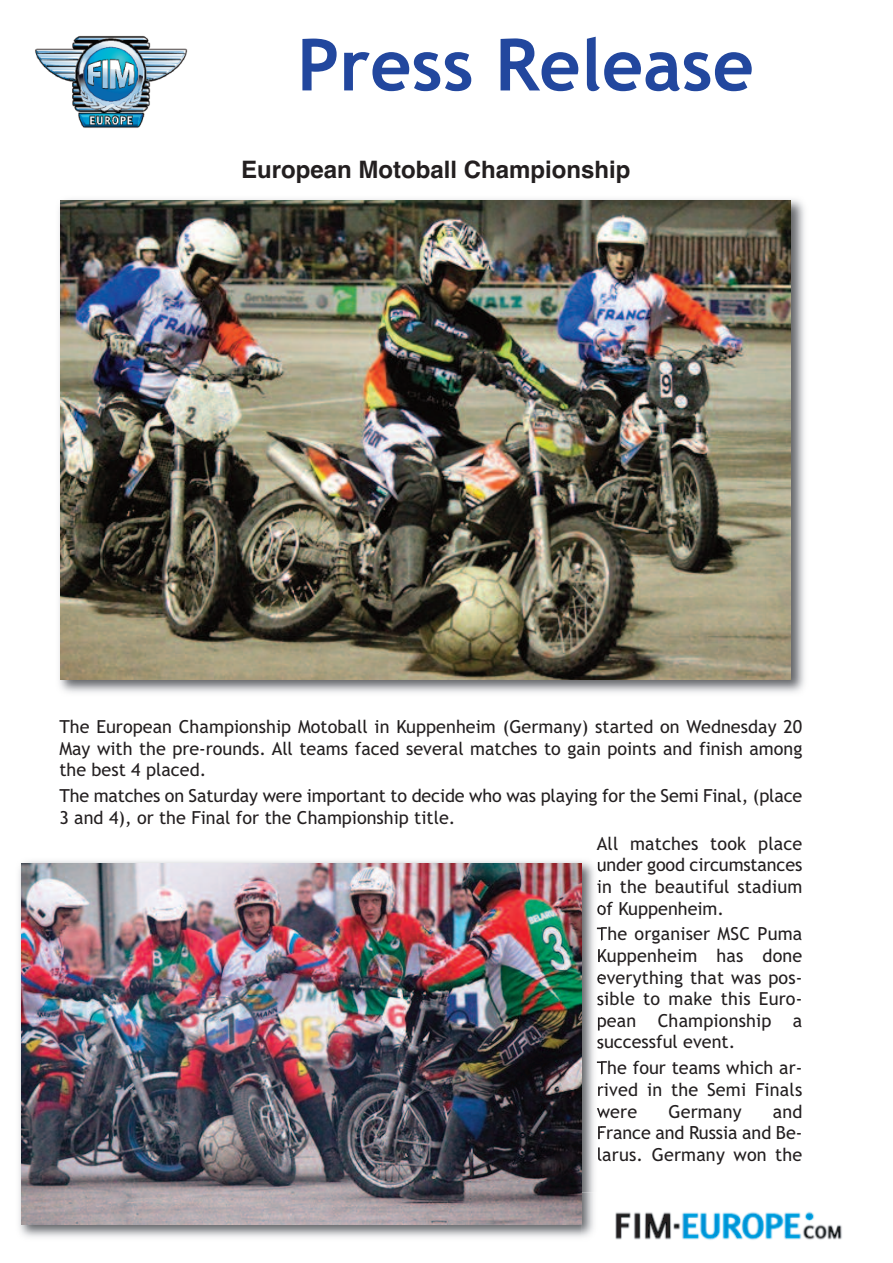
<style>
.page{position:relative;width:893px;height:1263px;background:#fff}
.page>*{position:absolute;margin:0;border:0;box-sizing:border-box;transform-origin:0 0}
.t1{font:700 72px "Trebuchet MS";color:#22479e}
.t2{font:700 24px "Helvetica";color:#231f20}
.t3{font:18px/21.6px "Trebuchet MS";color:#231f20;text-align:justify}
</style>
<div class="page">
<img style="left:35px;top:35px;width:153px;height:93px">
<img style="left:615px;top:1211px;width:227px;height:29px">
<img style="left:59px;top:199px;width:746px;height:494px">
<img style="left:61px;top:201px;width:730px;height:478px">
<img style="left:19px;top:861px;width:582px;height:376px">
<img style="left:582px;top:1192px;width:19px;height:45px">
<img style="left:600px;top:1203px;width:1px;height:34px">
<svg style="left:598px;top:861px;width:3px;height:11px"></svg>
<svg style="left:597px;top:880px;width:4px;height:13px"></svg>
<svg style="left:597px;top:903px;width:4px;height:13px"></svg>
<img style="left:597px;top:927px;width:4px;height:15px">
<img style="left:598px;top:949px;width:3px;height:14px">
<svg style="left:597px;top:973px;width:4px;height:12px"></svg>
<svg style="left:597px;top:994px;width:4px;height:11px"></svg>
<img style="left:598px;top:1016px;width:3px;height:14px">
<svg style="left:597px;top:1037px;width:4px;height:11px"></svg>
<svg style="left:597px;top:1061px;width:4px;height:13px"></svg>
<svg style="left:598px;top:1085px;width:3px;height:11px"></svg>
<svg style="left:597px;top:1106px;width:4px;height:13px"></svg>
<svg style="left:598px;top:1126px;width:3px;height:13px"></svg>
<img style="left:598px;top:1147px;width:3px;height:15px">
<img style="left:22px;top:863px;width:560px;height:362px">
<h1 class="t1" style="left:297px;top:24px;width:458px">Press Release</h1>
<h2 class="t2" style="left:241px;top:156px;width:391px">European Motoball Championship</h2>
<p class="t3" style="left:59px;top:716px;width:744px">The European Championship Motoball in Kuppenheim (Germany) started on Wednesday 20<br>May with the pre-rounds. All teams faced several matches to gain points and finish among the best 4 placed.</p>
<p class="t3" style="left:59px;top:785px;width:744px">The matches on Saturday were important to decide who was playing for the Semi Final, (place<br>3 and 4), or the Final for the Championship title.</p>
<p class="t3" style="left:597px;top:833px;width:207px">All matches took place under good circumstances in the beautiful stadium of Kuppenheim.</p>
<p class="t3" style="left:597px;top:923px;width:207px">The organiser MSC Puma Kuppenheim has done everything that was pos&shy;sible to make this Euro&shy;pean Championship a successful event.</p>
<p class="t3" style="left:597px;top:1057px;width:207px">The four teams which ar&shy;rived in the Semi Finals were</p>
<p class="t3" style="left:597px;top:1100px;width:207px;text-indent:176px">and France and Russia and Be&shy;larus. Germany won the</p>
<p class="t3" style="left:668px;top:1100px;width:75px">Germany</p>
</div>
